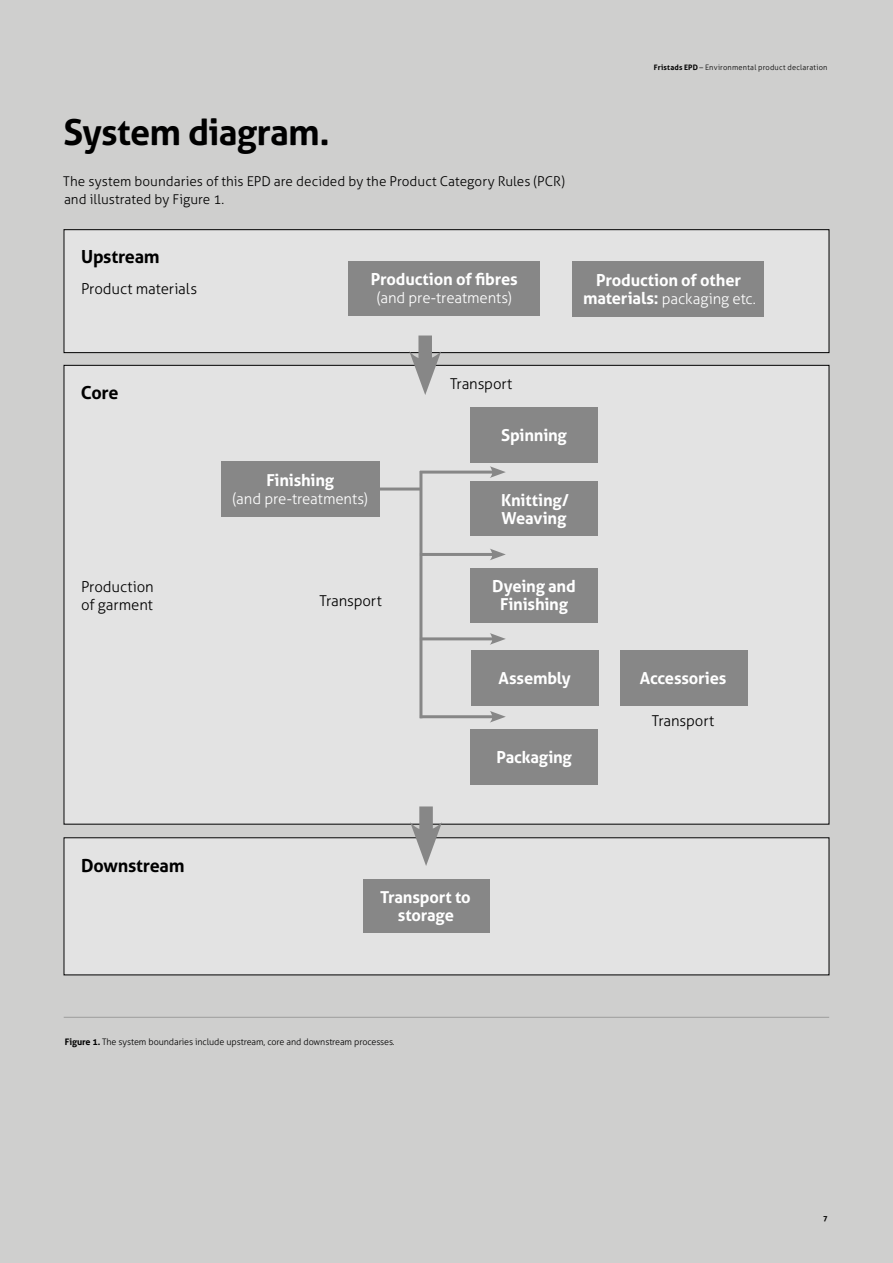
<style>
.page{position:relative;width:893px;height:1263px;background:#cfcfce}
.page>*{position:absolute;margin:0;border:0;box-sizing:border-box;transform-origin:0 0}
.t1{font:700 36px "Aller";letter-spacing:-.02em;color:#000}
.t2{font:700 18px "Aller";letter-spacing:-.015em;color:#000}
.t3{font:700 16.5px/18px "Aller";letter-spacing:-.015em;color:#fff;text-align:center}
.t4{font:300 15px/18px "Aller";letter-spacing:-.005em;color:#000}
.t5{font:300 15px "Aller";letter-spacing:-.005em;color:#fff}
.t6{font:300 13.5px/18px "Aller";color:#000}
.t7{font:300 9px "Aller";letter-spacing:-.01em;color:#000}
.t8{font:300 7.5px "Aller";letter-spacing:.03em;color:#000}
.t9{font:700 7.5px "Aller";color:#000}
.s1{font-weight:700}
.s2{font-weight:700;font-size:16.5px}
</style>
<div class="page">
<div style="left:64px;top:230px;width:765px;height:123px;background:#e3e3e3"></div>
<div style="left:64px;top:229px;width:765px;height:124px;border:1px solid #000"></div>
<div style="left:64px;top:365px;width:765px;height:459px;background:#e3e3e3"></div>
<div style="left:64px;top:838px;width:765px;height:137px;background:#e3e3e3"></div>
<div style="left:419px;top:806px;width:14px;height:34px;background:#878787"></div>
<svg style="left:410px;top:822px;width:32px;height:44px"></svg>
<div style="left:418px;top:335px;width:14px;height:34px;background:#878787"></div>
<svg style="left:409px;top:351px;width:32px;height:44px"></svg>
<hr style="left:419px;top:471px;width:3px;height:247px;background:#878787">
<hr style="left:420px;top:471px;width:75px;height:3px;background:#878787">
<svg style="left:490px;top:466px;width:16px;height:12px"></svg>
<hr style="left:420px;top:637px;width:75px;height:3px;background:#878787">
<svg style="left:490px;top:633px;width:16px;height:12px"></svg>
<hr style="left:420px;top:715px;width:75px;height:3px;background:#878787">
<svg style="left:490px;top:711px;width:16px;height:12px"></svg>
<hr style="left:375px;top:487px;width:46px;height:3px;background:#878787">
<hr style="left:420px;top:553px;width:75px;height:3px;background:#878787">
<svg style="left:490px;top:549px;width:16px;height:11px"></svg>
<div style="left:221px;top:461px;width:158px;height:56px;background:#878787"></div>
<div style="left:363px;top:879px;width:126px;height:54px;background:#878787"></div>
<div style="left:470px;top:407px;width:128px;height:56px;background:#878787"></div>
<div style="left:470px;top:482px;width:128px;height:54px;background:#878787"></div>
<div style="left:471px;top:650px;width:128px;height:55px;background:#878787"></div>
<div style="left:470px;top:729px;width:128px;height:55px;background:#878787"></div>
<div style="left:620px;top:650px;width:127px;height:55px;background:#878787"></div>
<div style="left:470px;top:568px;width:128px;height:54px;background:#878787"></div>
<div style="left:349px;top:261px;width:191px;height:54px;background:#878787"></div>
<div style="left:573px;top:261px;width:191px;height:55px;background:#878787"></div>
<h1 class="t1" style="left:64px;top:110px;width:268px">System diagram.</h1>
<p class="t6" style="left:63px;top:172px;width:503px">The system boundaries of this EPD are decided by the Product Category Rules (PCR) and illustrated by Figure 1.</p>
<p class="t2" style="left:81px;top:245px;width:80px">Upstream</p>
<p class="t4" style="left:81px;top:280px;width:118px">Product materials</p>
<p class="t3" style="left:371px;top:270px;width:149px">Production of fibres</p>
<p class="t5" style="left:377px;top:289px;width:137px">(and pre-treatments)</p>
<p class="t8" style="left:654px;top:63px;width:175px"><span class="s1">Fristads EPD</span> – Environmental product declaration</p>
<p class="t3" style="left:596px;top:271px;width:147px">Production of other</p>
<p class="t5" style="left:583px;top:289px;width:174px"><span class="s2">materials:</span> packaging etc.</p>
<p class="t2" style="left:81px;top:381px;width:39px">Core</p>
<p class="t4" style="left:81px;top:577px;width:74px">Production of garment</p>
<p class="t3" style="left:266px;top:471px;width:69px">Finishing</p>
<p class="t5" style="left:233px;top:490px;width:137px">(and pre-treatments)</p>
<p class="t4" style="left:320px;top:591px;width:64px">Transport</p>
<p class="t4" style="left:450px;top:374px;width:64px">Transport</p>
<p class="t3" style="left:501px;top:426px;width:67px">Spinning</p>
<p class="t3" style="left:501px;top:491px;width:69px;text-align:left">Knitting/<br>Weaving</p>
<p class="t3" style="left:492px;top:577px;width:85px">Dyeing and<br>Finishing</p>
<p class="t3" style="left:499px;top:669px;width:74px">Assembly</p>
<p class="t3" style="left:496px;top:748px;width:77px">Packaging</p>
<p class="t3" style="left:640px;top:669px;width:88px">Accessories</p>
<p class="t4" style="left:652px;top:712px;width:64px">Transport</p>
<p class="t2" style="left:81px;top:855px;width:105px">Downstream</p>
<p class="t3" style="left:380px;top:888px;width:92px">Transport to storage</p>
<p class="t7" style="left:65px;top:1036px;width:331px"><span class="s1">Figure 1.</span> The system boundaries include upstream, core and downstream processes.</p>
<p class="t9" style="left:823px;top:1213px;width:6px">7</p>
</div>
